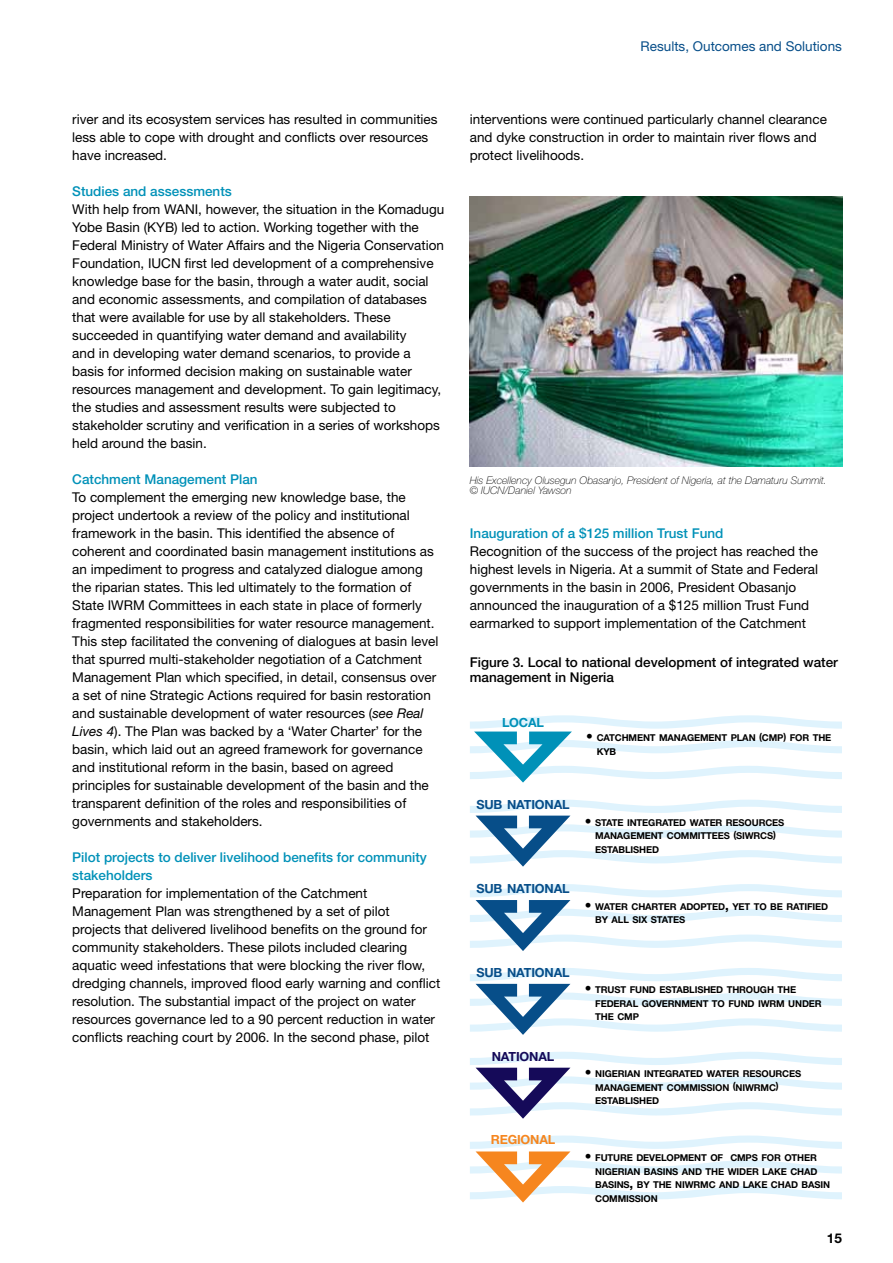
<style>
.page{position:relative;width:893px;height:1263px;background:#fff}
.page>*{position:absolute;margin:0;border:0;box-sizing:border-box;transform-origin:0 0}
.t1{font:13.5px/18px "Helvetica Neue";color:#000}
.t2{font:500 13.5px/18px "Helvetica Neue";color:#0091b8}
.t3{font:500 13.5px/15px "Helvetica Neue";color:#000}
.t4{font:13.5px "Helvetica Neue";color:#074e89}
.t5{font:700 13.5px "Helvetica Neue";color:#000}
.t6{font:700 12.6px "Helvetica Neue";letter-spacing:-.015em;color:#074e89}
.t7{font:700 12.6px "Helvetica Neue";letter-spacing:-.015em;color:#150a59}
.t8{font:700 12.6px "Helvetica Neue";letter-spacing:-.015em;color:#f6861f}
.t9{font:700 12.6px "Helvetica Neue";letter-spacing:-.015em;color:#0091b8}
.t10{font:italic 100 10.5px/10.5px "Helvetica Neue";color:#000}
.t11{font:700 9.45px/13.5px "Helvetica Neue";letter-spacing:-.015em;color:#000}
.s1{font-style:italic}
.s2{font-size:13.5px}
</style>
<div class="page">
<img style="left:470px;top:196px;width:373px;height:270px">
<svg style="left:470px;top:800px;width:372px;height:67px"></svg>
<svg style="left:470px;top:884px;width:372px;height:67px"></svg>
<svg style="left:470px;top:715px;width:372px;height:67px"></svg>
<svg style="left:470px;top:968px;width:372px;height:67px"></svg>
<svg style="left:470px;top:1052px;width:372px;height:67px"></svg>
<svg style="left:470px;top:1135px;width:372px;height:67px"></svg>
<p class="t1" style="left:72px;top:110px;width:367px">river and its ecosystem services has resulted in communities less able to cope with drought and conflicts over resources have increased.</p>
<p class="t2" style="left:72px;top:182px;width:161px">Studies and assessments</p>
<p class="t1" style="left:72px;top:200px;width:374px">With help from WANI, however, the situation in the Komadugu Yobe Basin (KYB) led to action. Working together with the Federal Ministry of Water Affairs and the Nigeria Conservation Foundation, IUCN first led development of a comprehensive knowledge base for the basin, through a water audit, social and economic assessments, and compilation of databases that were available for use by all stakeholders. These succeeded in quantifying water demand and availability<br>and in developing water demand scenarios, to provide a basis for informed decision making on sustainable water resources management and development. To gain legitimacy, the studies and assessment results were subjected to stakeholder scrutiny and verification in a series of workshops held around the basin.</p>
<p class="t2" style="left:72px;top:470px;width:187px">Catchment Management Plan</p>
<p class="t1" style="left:72px;top:488px;width:368px">To complement the emerging new knowledge base, the project undertook a review of the policy and institutional framework in the basin. This identified the absence of coherent and coordinated basin management institutions as an impediment to progress and catalyzed dialogue among the riparian states. This led ultimately to the formation of State IWRM Committees in each state in place of formerly fragmented responsibilities for water resource management.<br>This step facilitated the convening of dialogues at basin level that spurred multi-stakeholder negotiation of a Catchment Management Plan which specified, in detail, consensus over a set of nine Strategic Actions required for basin restoration and sustainable development of water resources (<span class="s1">see Real Lives 4</span>). The Plan was backed by a ‘Water Charter’ for the basin, which laid out an agreed framework for governance and institutional reform in the basin, based on agreed principles for sustainable development of the basin and the transparent definition of the roles and responsibilities of governments and stakeholders.</p>
<p class="t2" style="left:72px;top:848px;width:356px">Pilot projects to deliver livelihood benefits for community stakeholders</p>
<p class="t1" style="left:72px;top:884px;width:370px">Preparation for implementation of the Catchment Management Plan was strengthened by a set of pilot projects that delivered livelihood benefits on the ground for community stakeholders. These pilots included clearing aquatic weed infestations that were blocking the river flow, dredging channels, improved flood early warning and conflict resolution. The substantial impact of the project on water resources governance led to a 90 percent reduction in water conflicts reaching court by 2006. In the second phase, pilot</p>
<p class="t4" style="left:641px;top:38px;width:203px">Results, Outcomes and Solutions</p>
<p class="t1" style="left:470px;top:110px;width:359px">interventions were continued particularly channel clearance and dyke construction in order to maintain river flows and protect livelihoods.</p>
<p class="t10" style="left:470px;top:475px;width:358px">His Excellency Olusegun Obasanjo, President of Nigeria, at the Damaturu Summit. © IUCN/Daniel Yawson</p>
<p class="t2" style="left:470px;top:524px;width:255px">Inauguration of a $125 million Trust Fund</p>
<p class="t1" style="left:470px;top:542px;width:350px">Recognition of the success of the project has reached the highest levels in Nigeria. At a summit of State and Federal governments in the basin in 2006, President Obasanjo announced the inauguration of a $125 million Trust Fund earmarked to support implementation of the Catchment</p>
<p class="t3" style="left:470px;top:655px;width:370px">Figure 3. Local to national development of integrated water management in Nigeria</p>
<p class="t9" style="left:502px;top:714px;width:44px">LOCAL</p>
<p class="t11" style="left:597px;top:731px;width:236px;text-indent:-10px"><span class="s2">•</span> CATCHMENT MANAGEMENT PLAN <sup>(</sup>CMP<sup>)</sup> FOR THE<br>KYB</p>
<p class="t6" style="left:476px;top:796px;width:95px">SUB NATIONAL</p>
<p class="t6" style="left:476px;top:881px;width:95px">SUB NATIONAL</p>
<p class="t11" style="left:595px;top:815px;width:191px;text-indent:-10px"><span class="s2">•</span> STATE INTEGRATED WATER RESOURCES<br>MANAGEMENT COMMITTEES <sup>(</sup>SIWRCS<sup>)<br></sup>ESTABLISHED</p>
<p class="t11" style="left:595px;top:899px;width:234px;text-indent:-10px"><span class="s2">•</span> WATER CHARTER ADOPTED<span class="s2">,</span> YET TO BE RATIFIED<br>BY ALL SIX STATES</p>
<p class="t6" style="left:476px;top:964px;width:95px">SUB NATIONAL</p>
<p class="t7" style="left:492px;top:1048px;width:64px">NATIONAL</p>
<p class="t8" style="left:491px;top:1132px;width:66px">REGIONAL</p>
<p class="t11" style="left:595px;top:983px;width:228px;text-indent:-10px"><span class="s2">•</span> TRUST FUND ESTABLISHED THROUGH THE<br>FEDERAL GOVERNMENT TO FUND IWRM UNDER<br>THE CMP</p>
<p class="t11" style="left:595px;top:1067px;width:207px;text-indent:-10px"><span class="s2">•</span> NIGERIAN INTEGRATED WATER RESOURCES<br>MANAGEMENT COMMISSION <sup>(</sup>NIWRMC<sup>)<br></sup>ESTABLISHED</p>
<p class="t11" style="left:595px;top:1151px;width:236px;text-indent:-10px"><span class="s2">•</span> FUTURE DEVELOPMENT OF CMPS FOR OTHER<br>NIGERIAN BASINS AND THE WIDER LAKE CHAD<br>BASINS<span class="s2">,</span> BY THE NIWRMC AND LAKE CHAD BASIN<br>COMMISSION</p>
<p class="t5" style="left:827px;top:1230px;width:17px">15</p>
</div>
